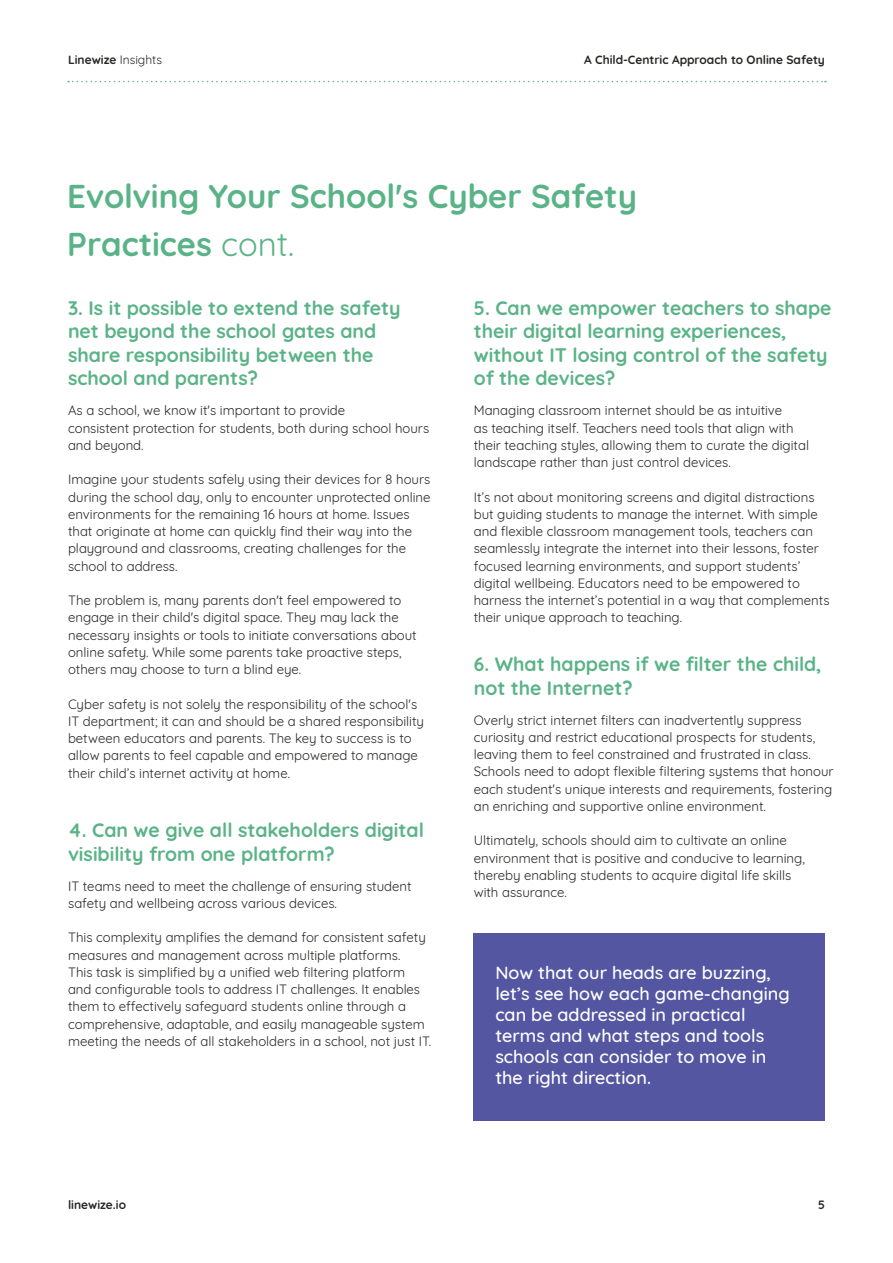
<style>
.page{position:relative;width:893px;height:1263px;background:#fff}
.page>*{position:absolute;margin:0;border:0;box-sizing:border-box;transform-origin:0 0}
.t1{font:700 33px/48px "Quicksand";color:#5ab387}
.t2{font:700 19.5px/23.4px "Quicksand";color:#5ab387}
.t3{font:500 18px/21px "Quicksand";color:#fff}
.t4{font:13.2px/17.2px "Quicksand";color:#272726}
.t5{font:700 12px "Quicksand";color:#272726}
.s1{font-weight:400}
</style>
<div class="page">
<svg style="left:68px;top:81px;width:758px;height:1px"></svg>
<div style="left:474px;top:933px;width:351px;height:187px;background:#5456a1"></div>
<p class="t5" style="left:68px;top:50px;width:96px">Linewize <span class="s1">Insights</span></p>
<p class="t5" style="left:584px;top:50px;width:242px">A Child-Centric Approach to Online Safety</p>
<h1 class="t1" style="left:67px;top:170px;width:571px">Evolving Your School's Cyber Safety<br>Practices <span class="s1">cont.</span></h1>
<h2 class="t2" style="left:68px;top:295px;width:334px">3. Is it possible to extend the safety net beyond the school gates and share responsibility between the school and parents?</h2>
<p class="t4" style="left:68px;top:401px;width:363px">As a school, we know it's important to provide<br>consistent protection for students, both during school hours and beyond.</p>
<p class="t4" style="left:68px;top:470px;width:364px">Imagine your students safely using their devices for 8 hours during the school day, only to encounter unprotected online environments for the remaining 16 hours at home. Issues that originate at home can quickly find their way into the playground and classrooms, creating challenges for the school to address.</p>
<p class="t4" style="left:68px;top:590px;width:350px">The problem is, many parents don't feel empowered to engage in their child's digital space. They may lack the necessary insights or tools to initiate conversations about online safety. While some parents take proactive steps, others may choose to turn a blind eye.</p>
<p class="t4" style="left:68px;top:694px;width:357px">Cyber safety is not solely the responsibility of the school's IT department; it can and should be a shared responsibility between educators and parents. The key to success is to allow parents to feel capable and empowered to manage their child’s internet activity at home.</p>
<h2 class="t2" style="left:68px;top:817px;width:357px">4. Can we give all stakeholders digital visibility from one platform?</h2>
<p class="t4" style="left:68px;top:876px;width:345px">IT teams need to meet the challenge of ensuring student safety and wellbeing across various devices.</p>
<p class="t4" style="left:68px;top:928px;width:365px">This complexity amplifies the demand for consistent safety measures and management across multiple platforms.<br>This task is simplified by a unified web filtering platform and configurable tools to address IT challenges. It enables them to effectively safeguard students online through a comprehensive, adaptable, and easily manageable system meeting the needs of all stakeholders in a school, not just IT.</p>
<h2 class="t2" style="left:474px;top:295px;width:359px">5. Can we empower teachers to shape their digital learning experiences, without IT losing control of the safety of the devices?</h2>
<p class="t4" style="left:474px;top:401px;width:337px">Managing classroom internet should be as intuitive<br>as teaching itself. Teachers need tools that align with their teaching styles, allowing them to curate the digital landscape rather than just control devices.</p>
<p class="t4" style="left:474px;top:487px;width:357px">It’s not about monitoring screens and digital distractions but guiding students to manage the internet. With simple and flexible classroom management tools, teachers can seamlessly integrate the internet into their lessons, foster focused learning environments, and support students’ digital wellbeing. Educators need to be empowered to harness the internet’s potential in a way that complements their unique approach to teaching.</p>
<h2 class="t2" style="left:474px;top:651px;width:349px">6. What happens if we filter the child, not the Internet?</h2>
<p class="t4" style="left:474px;top:710px;width:361px">Overly strict internet filters can inadvertently suppress curiosity and restrict educational prospects for students, leaving them to feel constrained and frustrated in class.<br>Schools need to adopt flexible filtering systems that honour each student's unique interests and requirements, fostering an enriching and supportive online environment.</p>
<p class="t4" style="left:474px;top:831px;width:333px">Ultimately, schools should aim to cultivate an online environment that is positive and conducive to learning, thereby enabling students to acquire digital life skills with assurance.</p>
<h3 class="t3" style="left:495px;top:960px;width:296px">Now that our heads are buzzing, let’s see how each game-changing can be addressed in practical terms and what steps and tools schools can consider to move in the right direction.</h3>
<p class="t5" style="left:68px;top:1195px;width:60px">linewize.io</p>
<p class="t5" style="left:818px;top:1195px;width:8px">5</p>
</div>
